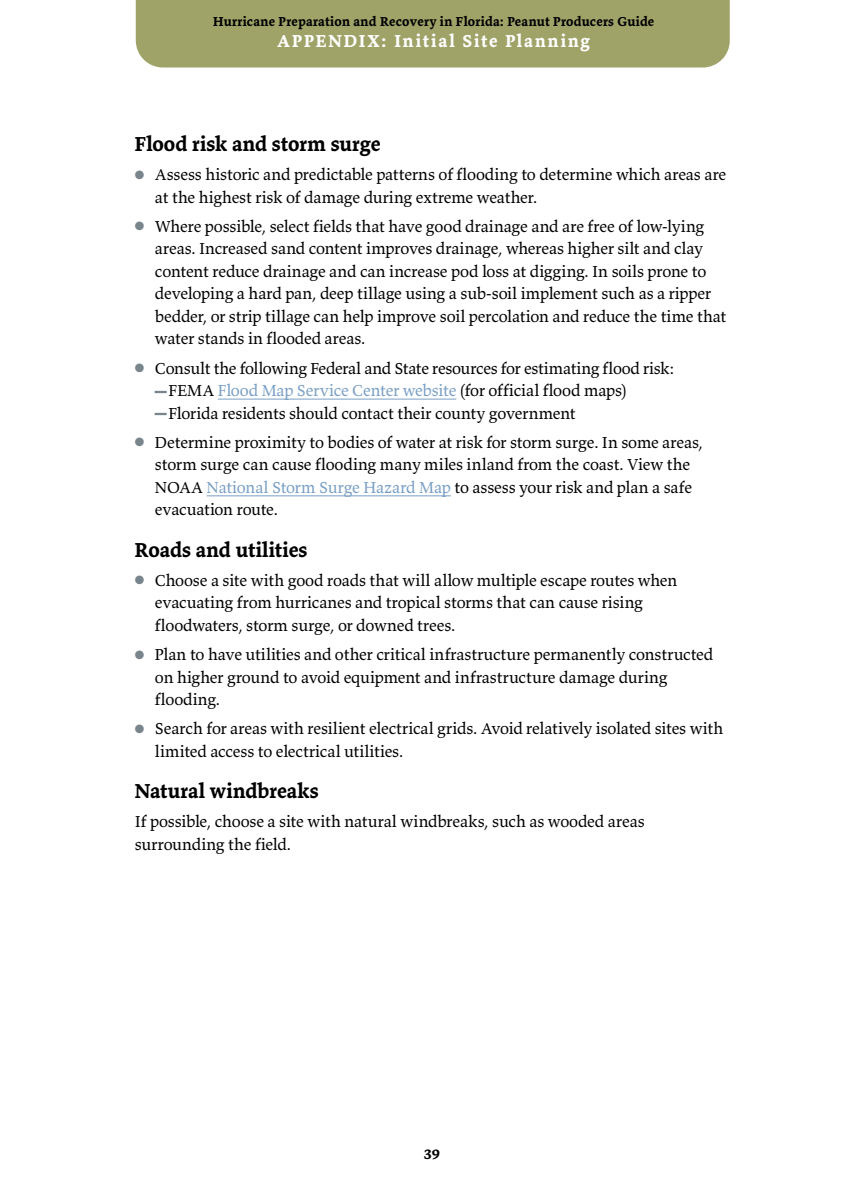
<style>
.page{position:relative;width:864px;height:1188px;background:#fff}
.page>*{position:absolute;margin:0;border:0;box-sizing:border-box;transform-origin:0 0}
.t1{font:700 21px "Valkyrie T3";color:#000}
.t2{font:700 18px "Valkyrie T3";letter-spacing:.105em;color:#fff}
.t3{font:16.5px/22.5px "Valkyrie T3";letter-spacing:-.01em;color:#000}
.t4{font:700 15px "Valkyrie T3";color:#000}
.t5{font:700 13.5px "Valkyrie T3";letter-spacing:.02em;color:#000}
.s1{color:#79858d}
.s2{font-family:"Times New Roman";font-size:12px;color:#79858d}
.s3{color:#799fc4}
</style>
<div class="page">
<div style="left:136px;top:0;width:594px;height:68px;background:#9fa368"></div>
<hr style="left:218px;top:399px;width:238px;height:1px;background:#799fc4">
<hr style="left:207px;top:496px;width:244px;height:1px;background:#799fc4">
<p class="t5" style="left:213px;top:13px;width:443px">Hurricane Preparation and Recovery in Florida: Peanut Producers Guide</p>
<p class="t2" style="left:277px;top:29px;width:314px">APPENDIX: Initial Site Planning</p>
<p class="t1" style="left:135px;top:131px;width:248px">Flood risk and storm surge</p>
<p class="t3" style="left:155px;top:163px;width:573px;text-indent:-20px"><span class="s1">●</span> Assess historic and predictable patterns of flooding to determine which areas are at the highest risk of damage during extreme weather.</p>
<p class="t3" style="left:155px;top:215px;width:573px;text-indent:-20px"><span class="s1">●</span> Where possible, select fields that have good drainage and are free of low-lying areas. Increased sand content improves drainage, whereas higher silt and clay content reduce drainage and can increase pod loss at digging. In soils prone to developing a hard pan, deep tillage using a sub-soil implement such as a ripper bedder, or strip tillage can help improve soil percolation and reduce the time that water stands in flooded areas.</p>
<p class="t3" style="left:155px;top:356px;width:521px;text-indent:-20px"><span class="s1">●</span> Consult the following Federal and State resources for estimating flood risk: <span class="s2">▬</span>FEMA <span class="s3">Flood Map Service Center website</span> (for official flood maps) <span class="s2">▬</span>Florida residents should contact their county government</p>
<p class="t3" style="left:155px;top:431px;width:550px;text-indent:-20px"><span class="s1">●</span> Determine proximity to bodies of water at risk for storm surge. In some areas, storm surge can cause flooding many miles inland from the coast. View the NOAA <span class="s3">National Storm Surge Hazard Map</span> to assess your risk and plan a safe evacuation route.</p>
<p class="t1" style="left:135px;top:536px;width:174px">Roads and utilities</p>
<p class="t3" style="left:155px;top:569px;width:524px;text-indent:-20px"><span class="s1">●</span> Choose a site with good roads that will allow multiple escape routes when evacuating from hurricanes and tropical storms that can cause rising floodwaters, storm surge, or downed trees.</p>
<p class="t3" style="left:155px;top:643px;width:560px;text-indent:-20px"><span class="s1">●</span> Plan to have utilities and other critical infrastructure permanently constructed on higher ground to avoid equipment and infrastructure damage during flooding.</p>
<p class="t3" style="left:155px;top:717px;width:570px;text-indent:-20px"><span class="s1">●</span> Search for areas with resilient electrical grids. Avoid relatively isolated sites with limited access to electrical utilities.</p>
<p class="t1" style="left:135px;top:778px;width:185px">Natural windbreaks</p>
<p class="t3" style="left:135px;top:810px;width:511px">If possible, choose a site with natural windbreaks, such as wooded areas surrounding the field.</p>
<p class="t4" style="left:424px;top:1144px;width:18px">39</p>
</div>
